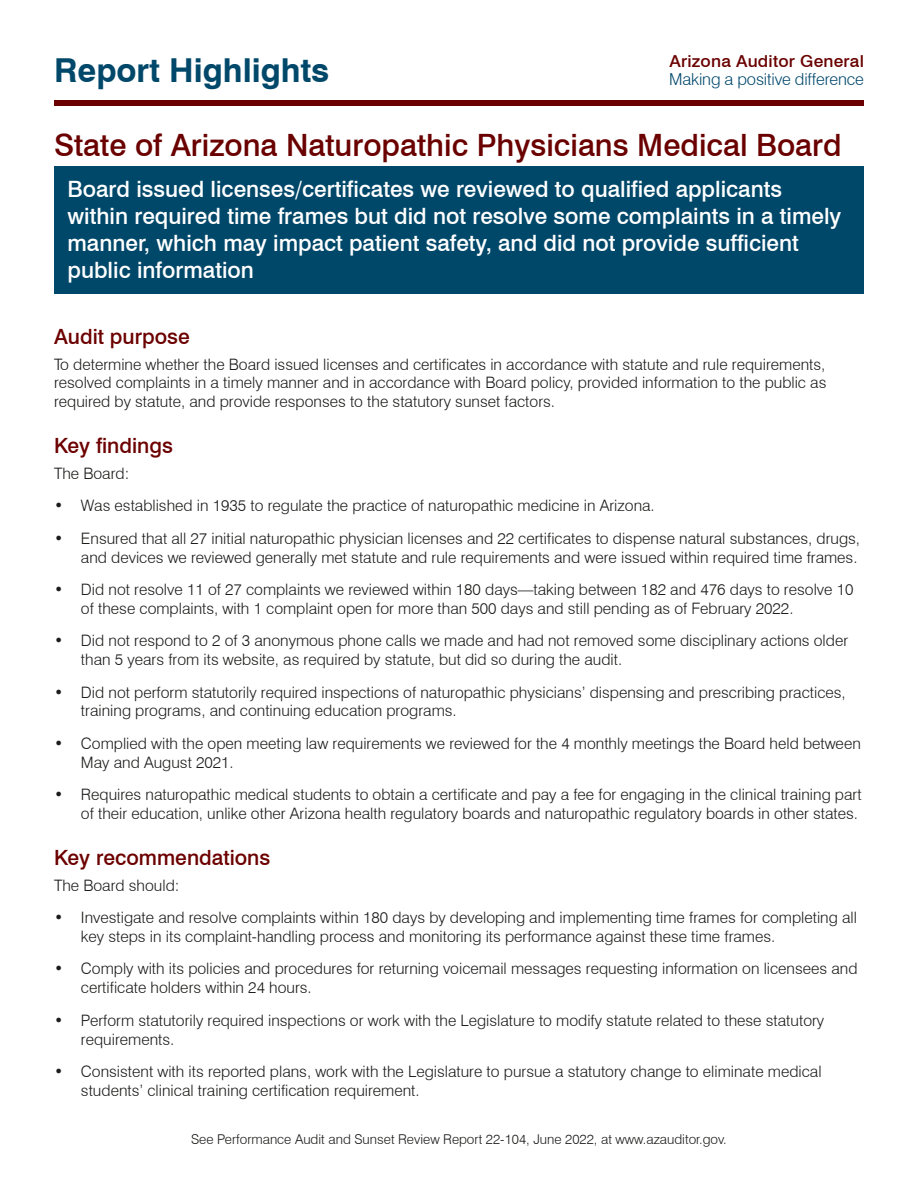
<style>
.page{position:relative;width:918px;height:1188px;background:#fff}
.page>*{position:absolute;margin:0;border:0;box-sizing:border-box;transform-origin:0 0}
.t1{font:700 33px "Swiss 721 BT";color:#00486a}
.t2{font:500 30.75px "Swiss 721 BT";color:#6a0000}
.t3{font:500 22.5px/27px "Swiss 721 BT";color:#fff}
.t4{font:500 21px "Swiss 721 BT";color:#6c0000}
.t5{font:300 16.5px "Swiss 721 BT";letter-spacing:-.01em;color:#00486c}
.t6{font:500 16.5px "Swiss 721 BT";letter-spacing:.01em;color:#6a0000;scale:1.05 1}
.t7{font:300 15.75px/18.9px "Swiss 721 BT";color:#1c1b1a}
.t8{font:300 13.5px "Swiss 721 BT";color:#1c1b1a}
.s1{font-weight:700}
</style>
<div class="page">
<div style="left:54px;top:100px;width:810px;height:6px;background:#6a0000"></div>
<div style="left:54px;top:166px;width:810px;height:127px;background:#00486a"></div>
<h1 class="t1" style="left:54px;top:50px;width:277px">Report Highlights</h1>
<p class="t6" style="left:670px;top:51px;width:187px">Arizona Auditor General</p>
<p class="t5" style="left:669px;top:69px;width:196px">Making a positive difference</p>
<h2 class="t2" style="left:54px;top:127px;width:789px">State of Arizona Naturopathic Physicians Medical Board</h2>
<p class="t3" style="left:68px;top:175px;width:775px">Board issued licenses/certificates we reviewed to qualified applicants within required time frames but did not resolve some complaints in a timely manner, which may impact patient safety, and did not provide sufficient public information</p>
<h3 class="t4" style="left:54px;top:324px;width:137px">Audit purpose</h3>
<p class="t7" style="left:54px;top:354px;width:774px;text-align:justify">To determine whether the Board issued licenses and certificates in accordance with statute and rule requirements, resolved complaints in a timely manner and in accordance with Board policy, provided information to the public as required by statute, and provide responses to the statutory sunset factors.</p>
<h3 class="t4" style="left:54px;top:433px;width:120px">Key findings</h3>
<p class="t7" style="left:54px;top:464px;width:77px">The Board:</p>
<p class="t7" style="left:54px;top:496px;width:602px"><span class="s1">•</span> Was established in 1935 to regulate the practice of naturopathic medicine in Arizona.</p>
<p class="t7" style="left:54px;top:529px;width:808px;text-align:right"><span class="s1">•</span> Ensured that all 27 initial naturopathic physician licenses and 22 certificates to dispense natural substances, drugs, and devices we reviewed generally met statute and rule requirements and were issued within required time frames.</p>
<p class="t7" style="left:81px;top:580px;width:774px;text-indent:-27px"><span class="s1">•</span> Did not resolve 11 of 27 complaints we reviewed within 180 days—taking between 182 and 476 days to resolve 10 of these complaints, with 1 complaint open for more than 500 days and still pending as of February 2022.</p>
<p class="t7" style="left:81px;top:631px;width:769px;text-indent:-27px"><span class="s1">•</span> Did not respond to 2 of 3 anonymous phone calls we made and had not removed some disciplinary actions older than 5 years from its website, as required by statute, but did so during the audit.</p>
<p class="t7" style="left:81px;top:682px;width:766px;text-indent:-27px"><span class="s1">•</span> Did not perform statutorily required inspections of naturopathic physicians’ dispensing and prescribing practices, training programs, and continuing education programs.</p>
<p class="t7" style="left:81px;top:734px;width:781px;text-indent:-27px"><span class="s1">•</span> Complied with the open meeting law requirements we reviewed for the 4 monthly meetings the Board held between<br>May and August 2021.</p>
<p class="t7" style="left:54px;top:785px;width:809px;text-align:right"><span class="s1">•</span> Requires naturopathic medical students to obtain a certificate and pay a fee for engaging in the clinical training part of their education, unlike other Arizona health regulatory boards and naturopathic regulatory boards in other states.</p>
<h3 class="t4" style="left:54px;top:845px;width:218px">Key recommendations</h3>
<p class="t7" style="left:54px;top:875px;width:127px">The Board should:</p>
<p class="t7" style="left:81px;top:908px;width:778px;text-indent:-27px"><span class="s1">•</span> Investigate and resolve complaints within 180 days by developing and implementing time frames for completing all key steps in its complaint-handling process and monitoring its performance against these time frames.</p>
<p class="t7" style="left:81px;top:959px;width:778px;text-indent:-27px"><span class="s1">•</span> Comply with its policies and procedures for returning voicemail messages requesting information on licensees and certificate holders within 24 hours.</p>
<p class="t7" style="left:81px;top:1010px;width:745px;text-indent:-27px"><span class="s1">•</span> Perform statutorily required inspections or work with the Legislature to modify statute related to these statutory requirements.</p>
<p class="t7" style="left:81px;top:1062px;width:742px;text-indent:-27px"><span class="s1">•</span> Consistent with its reported plans, work with the Legislature to pursue a statutory change to eliminate medical students’ clinical training certification requirement.</p>
<p class="t8" style="left:191px;top:1131px;width:537px">See Performance Audit and Sunset Review Report 22-104, June 2022, at www.azauditor.gov.</p>
</div>
